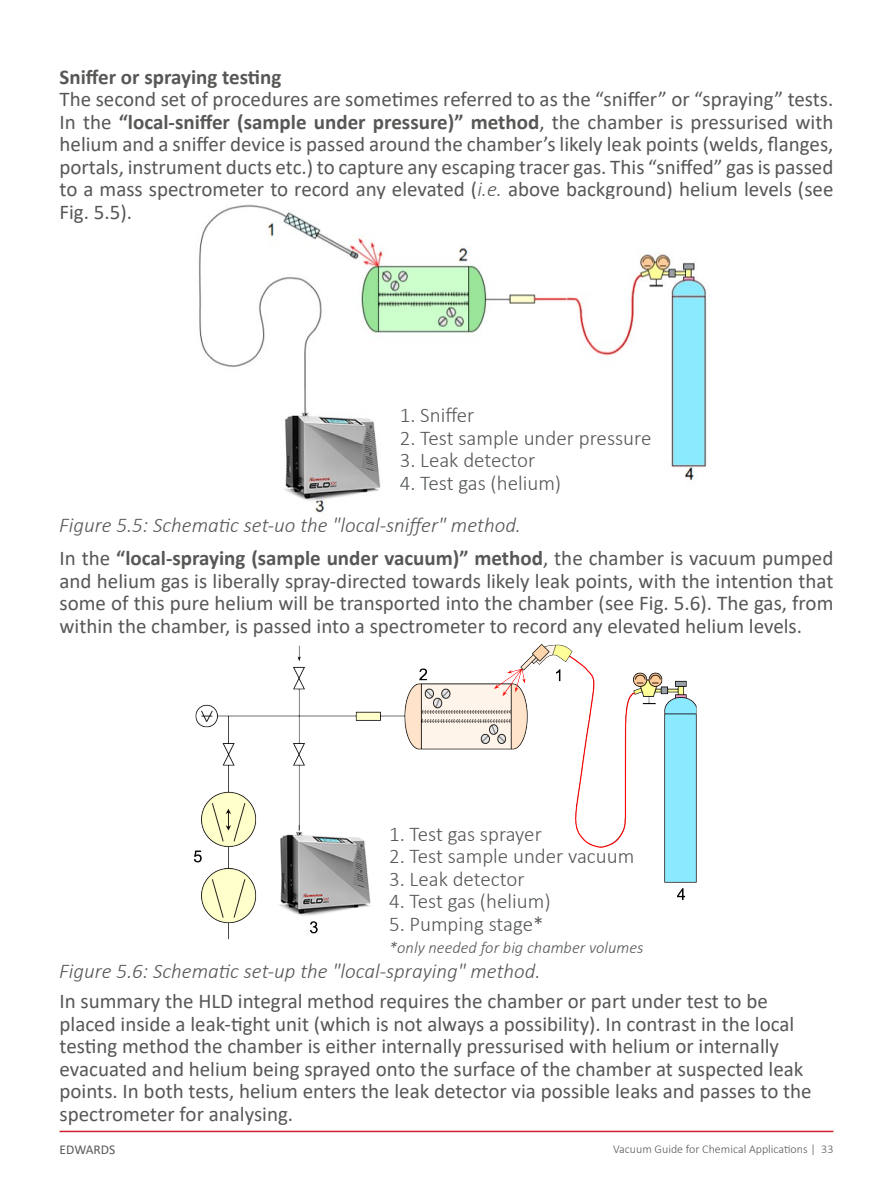
<style>
.page{position:relative;width:893px;height:1191px;background:#fff}
.page>*{position:absolute;margin:0;border:0;box-sizing:border-box;transform-origin:0 0}
.t1{font:21px/22.5px "Calibri";color:#575756;text-align:justify}
.t2{font:300 21px "Calibri";color:#575756}
.t3{font:italic 300 21px "Calibri";color:#575756}
.t4{font:300 21px "Calibri";color:#545758}
.t5{font:700 21px "Calibri";color:#575756}
.t6{font:italic 300 16.5px "Calibri";color:#545758}
.t7{font:13.5px "Calibri";color:#57585a}
.t8{font:300 12px "Calibri";color:#57585a}
.s1{font-weight:700}
.s2{font-weight:300;font-style:italic}
</style>
<div class="page">
<hr style="left:60px;top:1130px;width:773px;height:2px;background:#d0202e">
<img style="left:198px;top:204px;width:510px;height:309px">
<img style="left:193px;top:644px;width:504px;height:296px">
<p class="t5" style="left:60px;top:62px;width:223px">Sniffer or spraying testing</p>
<p class="t1" style="left:60px;top:88px;width:775px">The second set of procedures are sometimes referred to as the “sniffer” or “spraying” tests.<br>In the <span class="s1">“local-sniffer (sample under pressure)” method</span>, the chamber is pressurised with helium and a sniffer device is passed around the chamber’s likely leak points (welds, flanges,</p>
<p class="t1" style="left:60px;top:155px;width:775px">portals, instrument ducts etc.) to capture any escaping tracer gas. This “sniffed” gas is passed to a mass spectrometer to record any elevated (<span class="s2">i.e.</span> above background) helium levels (see Fig. 5.5).</p>
<p class="t2" style="left:400px;top:402px;width:76px">1. Sniffer</p>
<p class="t2" style="left:400px;top:425px;width:253px">2. Test sample under pressure</p>
<p class="t2" style="left:400px;top:447px;width:137px">3. Leak detector</p>
<p class="t4" style="left:400px;top:470px;width:163px">4. Test gas (helium)</p>
<p class="t3" style="left:59px;top:512px;width:463px">Figure 5.5: Schematic set-uo the "local-sniffer" method.</p>
<p class="t1" style="left:60px;top:546px;width:775px">In the <span class="s1">“local-spraying (sample under vacuum)” method</span>, the chamber is vacuum pumped and helium gas is liberally spray-directed towards likely leak points, with the intention that some of this pure helium will be transported into the chamber (see Fig. 5.6). The gas, from within the chamber, is passed into a spectrometer to record any elevated helium levels.</p>
<p class="t2" style="left:389px;top:821px;width:154px">1. Test gas sprayer</p>
<p class="t2" style="left:389px;top:843px;width:247px">2. Test sample under vacuum</p>
<p class="t2" style="left:389px;top:866px;width:137px">3. Leak detector</p>
<p class="t4" style="left:389px;top:888px;width:163px">4. Test gas (helium)</p>
<p class="t4" style="left:389px;top:911px;width:156px">5. Pumping stage*</p>
<p class="t6" style="left:389px;top:937px;width:256px">*only needed for big chamber volumes</p>
<p class="t3" style="left:59px;top:958px;width:483px">Figure 5.6: Schematic set-up the "local-spraying" method.</p>
<p class="t1" style="left:60px;top:989px;width:710px">In summary the HLD integral method requires the chamber or part under test to be</p>
<p class="t1" style="left:60px;top:1012px;width:736px">placed inside a leak-tight unit (which is not always a possibility). In contrast in the local</p>
<p class="t1" style="left:60px;top:1034px;width:721px">testing method the chamber is either internally pressurised with helium or internally</p>
<p class="t1" style="left:60px;top:1057px;width:745px">evacuated and helium being sprayed onto the surface of the chamber at suspected leak</p>
<p class="t1" style="left:60px;top:1079px;width:754px">points. In both tests, helium enters the leak detector via possible leaks and passes to the</p>
<p class="t1" style="left:60px;top:1102px;width:235px">spectrometer for analysing.</p>
<p class="t7" style="left:60px;top:1140px;width:57px">EDWARDS</p>
<p class="t8" style="left:613px;top:1141px;width:222px">Vacuum Guide for Chemical Applications | 33</p>
</div>
